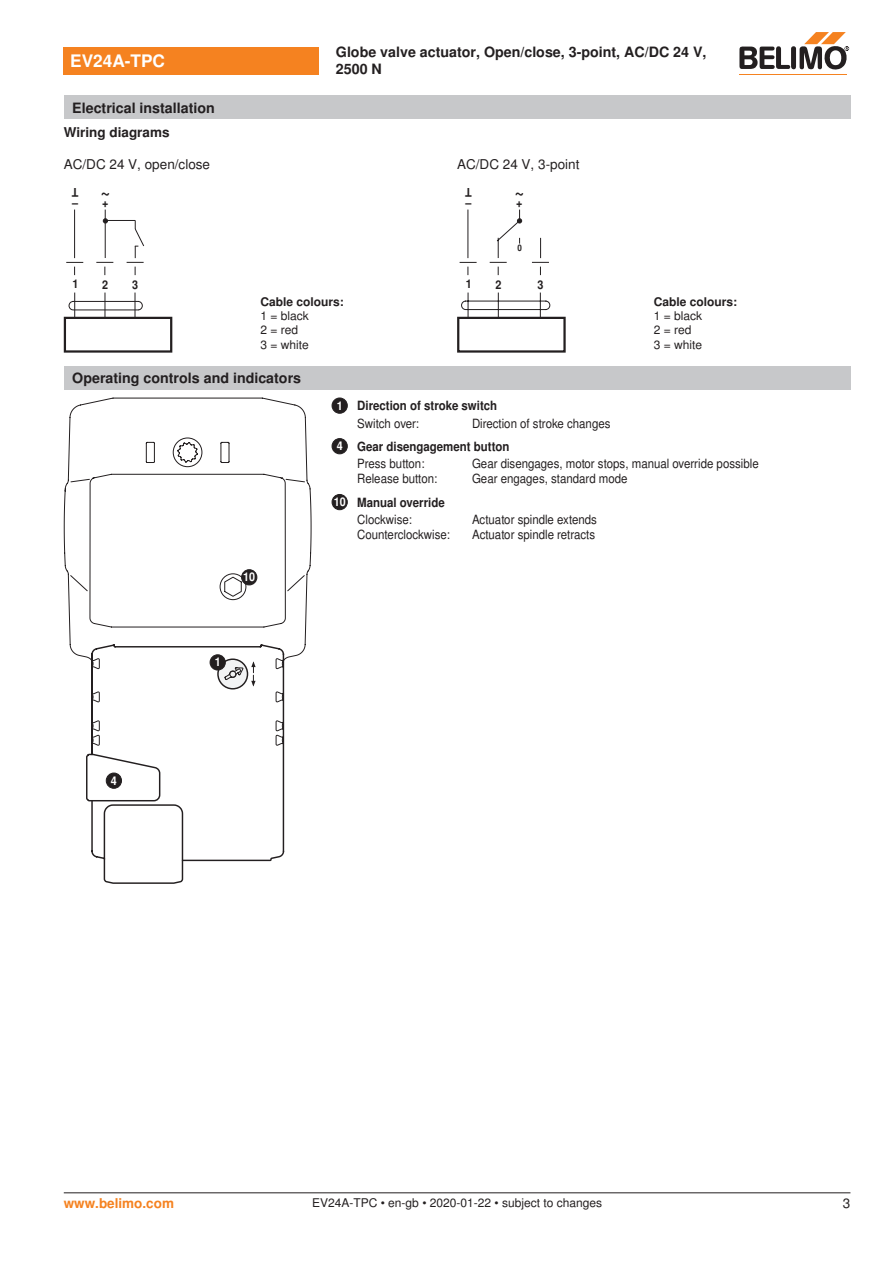
<style>
.page{position:relative;width:893px;height:1263px;background:#fff}
.page>*{position:absolute;margin:0;border:0;box-sizing:border-box;transform-origin:0 0}
.t1{font:700 18px "Nimbus Sans BEL";color:#231f20;scale:.9 1}
.t2{font:700 17.25px "Nimbus Sans BEL";color:#fff}
.t3{font:700 14.25px/17.1px "Nimbus Sans BEL";color:#231f20}
.Anschluss_Schema_Bas{font:13.5px "Nimbus Sans BEL";color:#231f20}
.t4{font:700 13.5px "Nimbus Sans BEL";color:#231f20}
.t5{font:700 13.5px "Nimbus Sans BEL";color:#f58220}
.Rechtsbündig_Footer{font:13.5px "Nimbus Sans BEL";color:#231f20}
.t6{font:12.75px/15.3px "Nimbus Sans BEL";color:#231f20;scale:.9 1}
.t7{font:700 12.75px/17.2px "Nimbus Sans BEL";color:#231f20;scale:.9 1}
.Footer_EU_center{font:12px "Nimbus Sans BEL";color:#231f20}
.Legende{font:12px/14.4px "Nimbus Sans BEL";color:#231f20}
.Anschluss_Schema_Bas-2{font:700 12px "Nimbus Sans BEL";color:#231f20}
.t8{font:700 12px "Nimbus Sans BEL";color:#231f20;scale:.9 1}
.t9{font:700 12px "Nimbus Sans BEL";color:#fff;scale:.9 1}
.t10{font:700 9px "Nimbus Sans BEL";color:#231f20;scale:.9 1}
.s1{font-size:12px;color:#fff}
.s2{font-weight:400}
.s3{font-weight:700;font-size:12px;color:#fff}
.s4{font-weight:700}
</style>
<div class="page">
<div style="left:64px;top:317px;width:108px;height:36px;border:2px solid #231f20"></div>
<svg style="left:66px;top:209px;width:79px;height:109px"></svg>
<svg style="left:461px;top:292px;width:90px;height:25px"></svg>
<svg style="left:460px;top:209px;width:89px;height:66px"></svg>
<div style="left:457px;top:317px;width:109px;height:36px;border:2px solid #231f20"></div>
<div style="left:64px;top:366px;width:786px;height:23px;background:#c7c8ca"></div>
<svg style="left:64px;top:413px;width:248px;height:247px"></svg>
<svg style="left:70px;top:398px;width:235px;height:229px"></svg>
<svg style="left:85px;top:643px;width:200px;height:241px"></svg>
<div style="left:242px;top:570px;width:15px;height:15px;background:#231f20;border-radius:50%"></div>
<div style="left:241px;top:569px;width:16px;height:16px;border:1px solid #231f20;border-radius:50%"></div>
<div style="left:332px;top:398px;width:15px;height:15px;background:#231f20;border-radius:50%"></div>
<div style="left:332px;top:398px;width:16px;height:16px;border:1px solid #231f20;border-radius:50%"></div>
<div style="left:332px;top:439px;width:15px;height:15px;background:#231f20;border-radius:50%"></div>
<div style="left:332px;top:438px;width:16px;height:16px;border:1px solid #231f20;border-radius:50%"></div>
<div style="left:332px;top:494px;width:15px;height:16px;background:#231f20;border-radius:50%"></div>
<div style="left:332px;top:494px;width:16px;height:16px;border:1px solid #231f20;border-radius:50%"></div>
<div style="left:64px;top:47px;width:255px;height:27px;background:#f58220"></div>
<hr style="left:739px;top:74px;width:107px;height:1px;background:#f58220">
<svg style="left:739px;top:32px;width:110px;height:38px"></svg>
<div style="left:64px;top:96px;width:786px;height:23px;background:#c7c8ca"></div>
<hr style="left:64px;top:1192px;width:786px;height:1px;background:#231f20">
<p class="t2" style="left:70px;top:51px;width:96px">EV24A-TPC</p>
<p class="t3" style="left:336px;top:44px;width:372px">Globe valve actuator, Open/close, 3-point, AC/DC 24 V,<br>2500 N</p>
<p class="t3" style="left:72px;top:100px;width:144px">Electrical installation</p>
<p class="t4" style="left:64px;top:125px;width:107px">Wiring diagrams</p>
<p class="Anschluss_Schema_Bas" style="left:64px;top:156px;width:148px">AC/DC 24 V, open/close</p>
<p class="Anschluss_Schema_Bas" style="left:457px;top:156px;width:124px">AC/DC 24 V, 3-point</p>
<p class="t8" style="left:78px;top:199px;width:9px;rotate:-180deg">T</p>
<p class="t1" style="left:110px;top:207px;width:12px;rotate:-180deg">~</p>
<p class="t8" style="left:472px;top:199px;width:9px;rotate:-180deg">T</p>
<p class="t1" style="left:524px;top:206px;width:12px;rotate:-180deg">~</p>
<p class="t8" style="left:72px;top:196px;width:42px">– +</p>
<p class="t8" style="left:466px;top:196px;width:8px">–</p>
<p class="t8" style="left:516px;top:195px;width:9px">+</p>
<p class="t10" style="left:517px;top:243px;width:7px">0</p>
<p class="t8" style="left:72px;top:277px;width:8px">1</p>
<p class="t8" style="left:102px;top:277px;width:8px">2</p>
<p class="t8" style="left:132px;top:277px;width:8px">3</p>
<p class="t8" style="left:466px;top:277px;width:8px">1</p>
<p class="t8" style="left:495px;top:277px;width:8px">2</p>
<p class="t8" style="left:537px;top:277px;width:8px">3</p>
<p class="Anschluss_Schema_Bas-2" style="left:260px;top:294px;width:85px">Cable colours:</p>
<p class="Legende" style="left:260px;top:309px;width:50px">1 = black<br>2 = red<br>3 = white</p>
<p class="Anschluss_Schema_Bas-2" style="left:654px;top:294px;width:85px">Cable colours:</p>
<p class="Legende" style="left:654px;top:309px;width:50px">1 = black</p>
<p class="Legende" style="left:654px;top:323px;width:39px">2 = red</p>
<p class="Legende" style="left:654px;top:338px;width:50px">3 = white</p>
<p class="t3" style="left:72px;top:370px;width:230px">Operating controls and indicators</p>
<p class="t9" style="left:111px;top:773px;width:8px">4</p>
<p class="t9" style="left:243px;top:570px;width:15px">10</p>
<p class="t9" style="left:215px;top:655px;width:8px">1</p>
<p class="t7" style="left:357px;top:397px;width:157px;text-indent:-21px"><span class="s1">1</span> Direction of stroke switch<br><span class="s2">Switch over:</span></p>
<p class="t6" style="left:337px;top:413px;width:306px;line-height:23.2px;text-indent:135px">Direction of stroke changes<br><span class="s3">4</span> <span class="s4">Gear disengagement button</span></p>
<p class="t6" style="left:357px;top:457px;width:90px">Press button:<br>Release button:</p>
<p class="t6" style="left:472px;top:457px;width:320px">Gear disengages, motor stops, manual override possible<br>Gear engages, standard mode</p>
<p class="t7" style="left:357px;top:494px;width:99px;text-indent:-24px"><span class="s1">10</span> Manual override<br><span class="s2">Clockwise:</span></p>
<p class="t6" style="left:357px;top:528px;width:105px">Counterclockwise:</p>
<p class="t6" style="left:472px;top:513px;width:140px">Actuator spindle extends<br>Actuator spindle retracts</p>
<p class="t5" style="left:64px;top:1195px;width:112px">www.belimo.com</p>
<p class="Footer_EU_center" style="left:312px;top:1196px;width:292px">EV24A-TPC • en-gb • 2020-01-22 • subject to changes</p>
<p class="Rechtsbündig_Footer" style="left:843px;top:1195px;width:9px">3</p>
</div>
